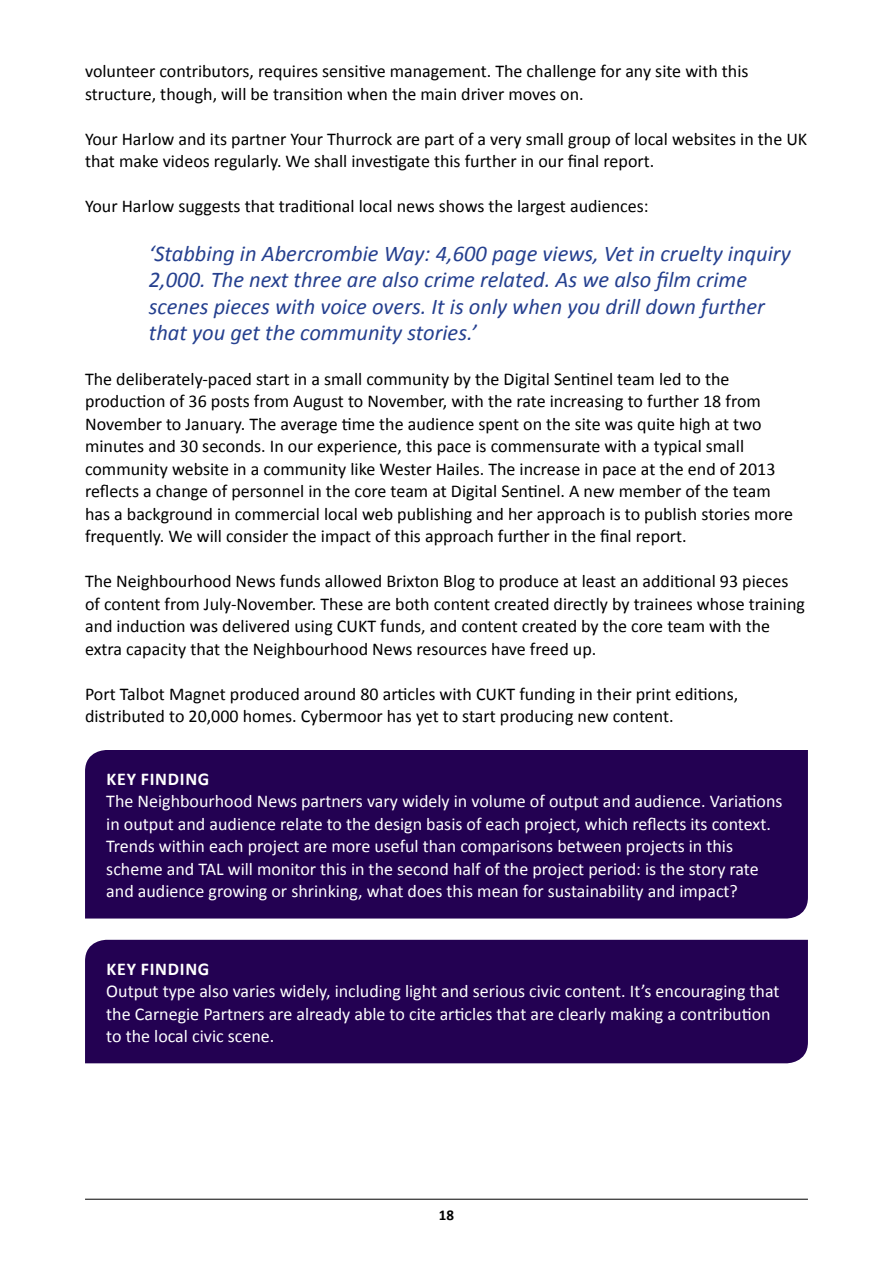
<style>
.page{position:relative;width:893px;height:1263px;background:#fff}
.page>*{position:absolute;margin:0;border:0;box-sizing:border-box;transform-origin:0 0}
.t1{font:italic 22.5px/26.2px "Calibri";color:#25408f}
.t2{font:18px/22.5px "Calibri";color:#000}
.t3{font:18px/22.5px "Calibri";color:#fff}
.t4{font:700 18px "Calibri";letter-spacing:.04em;color:#fff}
.t5{font:700 15px "Calibri";color:#000}
</style>
<div class="page">
<hr style="left:85px;top:1199px;width:723px;height:1px;background:#000">
<div style="left:85px;top:750px;width:723px;height:168px;background:#230152"></div>
<div style="left:85px;top:940px;width:723px;height:123px;background:#230152"></div>
<p class="t2" style="left:85px;top:60px;width:665px">volunteer contributors, requires sensitive management. The challenge for any site with this structure, though, will be transition when the main driver moves on.</p>
<p class="t2" style="left:85px;top:128px;width:724px">Your Harlow and its partner Your Thurrock are part of a very small group of local websites in the UK that make videos regularly. We shall investigate this further in our final report.</p>
<p class="t2" style="left:85px;top:195px;width:565px">Your Harlow suggests that traditional local news shows the largest audiences:</p>
<p class="t1" style="left:149px;top:240px;width:643px">‘Stabbing in Abercrombie Way: 4,600 page views, Vet in cruelty inquiry 2,000. The next three are also crime related. As we also film crime scenes pieces with voice overs. It is only when you drill down further that you get the community stories.’</p>
<p class="t2" style="left:85px;top:368px;width:709px">The deliberately-paced start in a small community by the Digital Sentinel team led to the production of 36 posts from August to November, with the rate increasing to further 18 from November to January. The average time the audience spent on the site was quite high at two minutes and 30 seconds. In our experience, this pace is commensurate with a typical small community website in a community like Wester Hailes. The increase in pace at the end of 2013 reflects a change of personnel in the core team at Digital Sentinel. A new member of the team has a background in commercial local web publishing and her approach is to publish stories more frequently. We will consider the impact of this approach further in the final report.</p>
<p class="t2" style="left:85px;top:570px;width:721px">The Neighbourhood News funds allowed Brixton Blog to produce at least an additional 93 pieces of content from July-November. These are both content created directly by trainees whose training and induction was delivered using CUKT funds, and content created by the core team with the extra capacity that the Neighbourhood News resources have freed up.</p>
<p class="t2" style="left:85px;top:683px;width:655px">Port Talbot Magnet produced around 80 articles with CUKT funding in their print editions, distributed to 20,000 homes. Cybermoor has yet to start producing new content.</p>
<p class="t4" style="left:107px;top:767px;width:104px">KEY FINDING</p>
<p class="t3" style="left:106px;top:790px;width:678px">The Neighbourhood News partners vary widely in volume of output and audience. Variations in output and audience relate to the design basis of each project, which reflects its context.<br>Trends within each project are more useful than comparisons between projects in this scheme and TAL will monitor this in the second half of the project period: is the story rate and audience growing or shrinking, what does this mean for sustainability and impact?</p>
<p class="t4" style="left:107px;top:957px;width:104px">KEY FINDING</p>
<p class="t3" style="left:106px;top:980px;width:675px">Output type also varies widely, including light and serious civic content. It’s encouraging that the Carnegie Partners are already able to cite articles that are clearly making a contribution to the local civic scene.</p>
<p class="t5" style="left:439px;top:1206px;width:17px">18</p>
</div>
